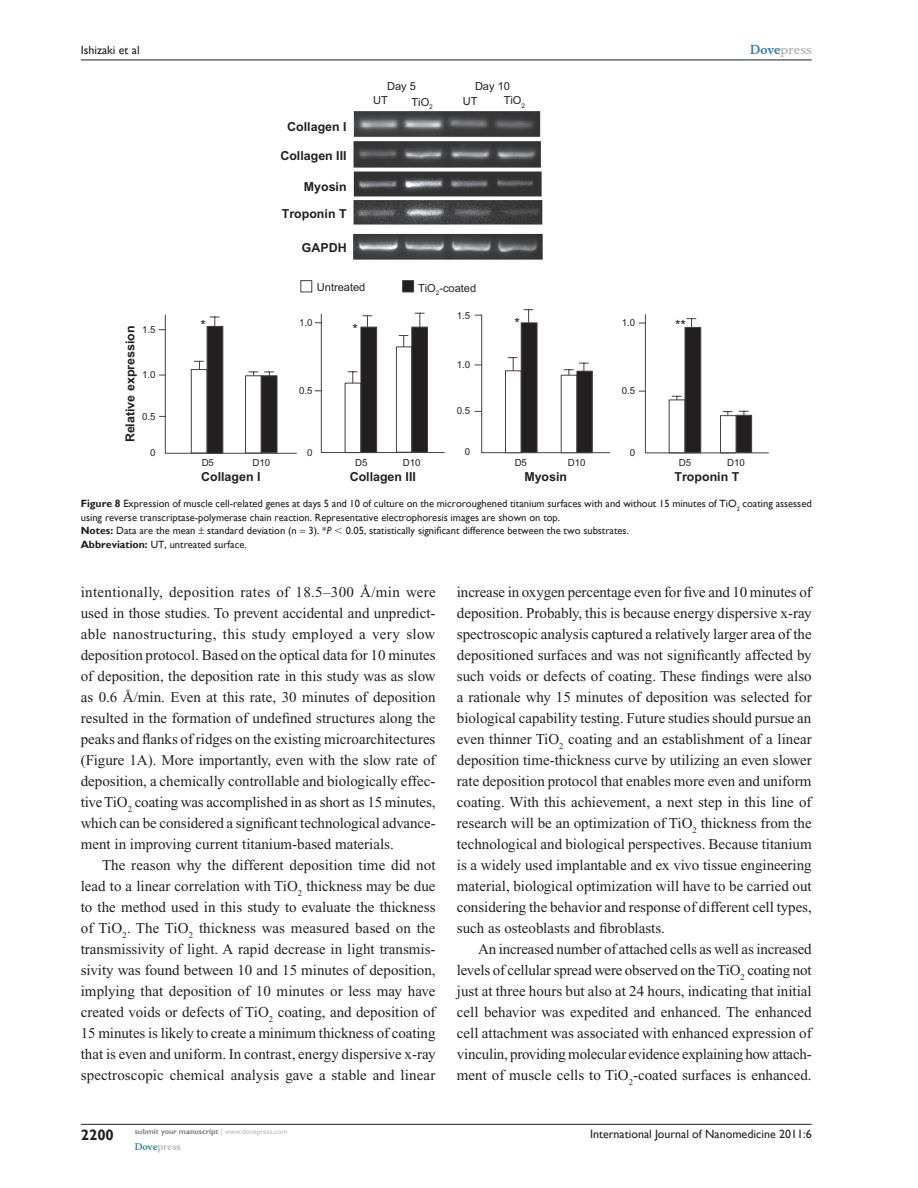
<style>
.page{position:relative;width:918px;height:1188px;background:#fff}
.page>*{position:absolute;margin:0;border:0;box-sizing:border-box;transform-origin:0 0}
.t1{font:15px/21px "Times New Roman";color:#231f20;text-align:justify}
.t2{font:700 15px "Gill Sans";color:#231f20}
.t3{font:13.95px "Arial";color:#231f20}
.t4{font:13.8px "Arial";color:#231f20}
.t5{font:700 12.45px "Arial";color:#231f20}
.t6{font:12px "Gill Sans";color:#231f20}
.t7{font:700 12px "Musee";color:#b8b9bc}
.t8{font:11.1px "Arial";color:#231f20}
.t9{font:10.5px/13.5px "Gill Sans";color:#231f20}
.t10{font:9.6px "Arial";color:#231f20}
.t11{font:700 9px "Musee";color:#b8b9bc}
.t12{font:700 7.5px "Gill Sans";color:#808285}
.s1{color:#3485ae}
.s2{font-weight:700}
.s3{font-style:italic}
.s4{font-family:"Mathematical Pi One"}
.s5{font-weight:400;color:#b8b9bc}
</style>
<div class="page">
<img style="left:354px;top:111px;width:189px;height:149px">
<svg style="left:159px;top:314px;width:138px;height:140px"></svg>
<div style="left:191px;top:369px;width:16px;height:84px;background:#fff;border:1px solid #404142"></div>
<div style="left:245px;top:376px;width:16px;height:77px;background:#fff;border:1px solid #404142"></div>
<div style="left:207px;top:326px;width:16px;height:127px;background:#231f20;border:1px solid #404142"></div>
<div style="left:261px;top:376px;width:16px;height:77px;background:#231f20;border:1px solid #404142"></div>
<svg style="left:475px;top:309px;width:136px;height:144px"></svg>
<svg style="left:315px;top:313px;width:130px;height:140px"></svg>
<svg style="left:639px;top:314px;width:130px;height:140px"></svg>
<div style="left:301px;top:280px;width:11px;height:12px;border:1px solid #404142"></div>
<div style="left:402px;top:280px;width:12px;height:12px;background:#231f20;border:1px solid #404142"></div>
<hr style="left:81px;top:1124px;width:731px;height:1px;background:#231f20">
<hr style="left:81px;top:60px;width:731px;height:1px;background:#231f20">
<p class="t6" style="left:81px;top:43px;width:60px">Ishizaki et al</p>
<p class="t10" style="left:142px;top:324px;width:15px">1.5</p>
<p class="t10" style="left:142px;top:370px;width:15px">1.0</p>
<p class="t10" style="left:142px;top:411px;width:15px">0.5</p>
<p class="t10" style="left:150px;top:447px;width:7px">0</p>
<p class="t5" style="left:123px;top:442px;width:118px;rotate:-90deg">Relative expression</p>
<p class="t4" style="left:201px;top:317px;width:7px">*</p>
<p class="t8" style="left:387px;top:80px;width:30px">Day 5</p>
<p class="t8" style="left:475px;top:80px;width:36px">Day 10</p>
<p class="t5" style="left:287px;top:119px;width:61px">Collagen I</p>
<p class="t5" style="left:280px;top:149px;width:68px">Collagen III</p>
<p class="t5" style="left:304px;top:179px;width:44px">Myosin</p>
<p class="t5" style="left:282px;top:206px;width:66px">Troponin T</p>
<p class="t5" style="left:302px;top:240px;width:46px">GAPDH</p>
<p class="t8" style="left:373px;top:94px;width:16px">UT</p>
<p class="t8" style="left:412px;top:95px;width:23px">TiO<sub>2</sub></p>
<p class="t8" style="left:504px;top:94px;width:23px">TiO<sub>2</sub></p>
<p class="t8" style="left:463px;top:95px;width:16px">UT</p>
<p class="t8" style="left:317px;top:281px;width:50px">Untreated</p>
<p class="t8" style="left:418px;top:281px;width:60px">TiO<sub>2</sub>-coated</p>
<p class="t10" style="left:457px;top:310px;width:15px">1.5</p>
<p class="t10" style="left:299px;top:317px;width:15px">1.0</p>
<p class="t3" style="left:352px;top:321px;width:7px">*</p>
<p class="t10" style="left:299px;top:385px;width:15px">0.5</p>
<p class="t10" style="left:307px;top:447px;width:7px">0</p>
<p class="t10" style="left:457px;top:359px;width:15px">1.0</p>
<p class="t10" style="left:457px;top:405px;width:15px">0.5</p>
<p class="t10" style="left:465px;top:447px;width:7px">0</p>
<p class="t3" style="left:515px;top:315px;width:7px">*</p>
<p class="t7" style="left:750px;top:43px;width:63px"><span class="s1">Dove</span>press</p>
<p class="t10" style="left:622px;top:317px;width:15px">1.0</p>
<p class="t10" style="left:622px;top:385px;width:15px">0.5</p>
<p class="t10" style="left:630px;top:447px;width:7px">0</p>
<p class="t3" style="left:675px;top:317px;width:12px">**</p>
<p class="t10" style="left:679px;top:457px;width:14px">D5</p>
<p class="t10" style="left:727px;top:457px;width:19px">D10</p>
<p class="t5" style="left:674px;top:470px;width:66px">Troponin T</p>
<p class="t10" style="left:252px;top:457px;width:19px">D10</p>
<p class="t10" style="left:403px;top:457px;width:19px">D10</p>
<p class="t10" style="left:515px;top:457px;width:14px">D5</p>
<p class="t10" style="left:568px;top:457px;width:19px">D10</p>
<p class="t9" style="left:81px;top:497px;width:732px"><span class="s2">Figure 8</span> Expression of muscle cell-related genes at days 5 and 10 of culture on the microroughened titanium surfaces with and without 15 minutes of TiO<sub>2</sub> coating assessed using reverse transcriptase-polymerase chain reaction. Representative electrophoresis images are shown on top.<br><span class="s2">Notes:</span> Data are the mean standard deviation (n 3). *<span class="s3">P</span> <span class="s4">,</span> 0.05, statistically significant difference between the two substrates.<br><span class="s2">Abbreviation:</span> UT, untreated surface.</p>
<p class="t1" style="left:81px;top:581px;width:356px">intentionally, deposition rates of 18.5–300 Å/min were used in those studies. To prevent accidental and unpredict&shy;able nanostructuring, this study employed a very slow deposition protocol. Based on the optical data for 10 minutes of deposition, the deposition rate in this study was as slow as 0.6 Å/min. Even at this rate, 30 minutes of deposition resulted in the formation of undefined structures along the peaks and flanks of ridges on the existing microarchitectures (Figure 1A). More importantly, even with the slow rate of deposition, a chemically controllable and biologically effec&shy;tive TiO<sub>2</sub> coating was accomplished in as short as 15 minutes, which can be considered a significant technological advance&shy;ment in improving current titanium-based materials.</p>
<p class="t1" style="left:81px;top:854px;width:356px;text-indent:21px">The reason why the different deposition time did not lead to a linear correlation with TiO<sub>2</sub> thickness may be due to the method used in this study to evaluate the thickness of TiO<sub>2</sub>. The TiO<sub>2</sub> thickness was measured based on the transmissivity of light. A rapid decrease in light transmis&shy;sivity was found between 10 and 15 minutes of deposition, implying that deposition of 10 minutes or less may have created voids or defects of TiO<sub>2</sub> coating, and deposition of 15 minutes is likely to create a minimum thickness of coating that is even and uniform. In contrast, energy dispersive x-ray spectroscopic chemical analysis gave a stable and linear</p>
<p class="t10" style="left:355px;top:457px;width:14px">D5</p>
<p class="t5" style="left:350px;top:470px;width:68px">Collagen III</p>
<p class="t10" style="left:202px;top:457px;width:14px">D5</p>
<p class="t5" style="left:201px;top:470px;width:61px">Collagen I</p>
<p class="t5" style="left:524px;top:470px;width:44px">Myosin</p>
<p class="t1" style="left:457px;top:581px;width:356px">increase in oxygen percentage even for five and 10 minutes of deposition. Probably, this is because energy dispersive x-ray spectroscopic analysis captured a relatively larger area of the depositioned surfaces and was not significantly affected by such voids or defects of coating. These findings were also a rationale why 15 minutes of deposition was selected for biological capability testing. Future studies should pursue an even thinner TiO<sub>2</sub> coating and an establishment of a linear deposition time-thickness curve by utilizing an even slower rate deposition protocol that enables more even and uniform coating. With this achievement, a next step in this line of research will be an optimization of TiO<sub>2</sub> thickness from the technological and biological perspectives. Because titanium is a widely used implantable and ex vivo tissue engineering material, biological optimization will have to be carried out considering the behavior and response of different cell types, such as osteoblasts and fibroblasts.</p>
<p class="t1" style="left:457px;top:938px;width:356px;text-indent:21px">An increased number of attached cells as well as increased levels of cellular spread were observed on the TiO<sub>2</sub> coating not just at three hours but also at 24 hours, indicating that initial cell behavior was expedited and enhanced. The enhanced cell attachment was associated with enhanced expression of vinculin, providing molecular evidence explaining how attach&shy;ment of muscle cells to TiO<sub>2</sub>-coated surfaces is enhanced.</p>
<p class="t2" style="left:81px;top:1126px;width:35px">2200</p>
<p class="t12" style="left:135px;top:1127px;width:154px">submit your manuscript <span class="s5">| www.dovepress.com</span></p>
<p class="t11" style="left:135px;top:1141px;width:48px"><span class="s1">Dove</span>press</p>
<p class="t6" style="left:590px;top:1127px;width:223px">International Journal of Nanomedicine 2011:6</p>
</div>
